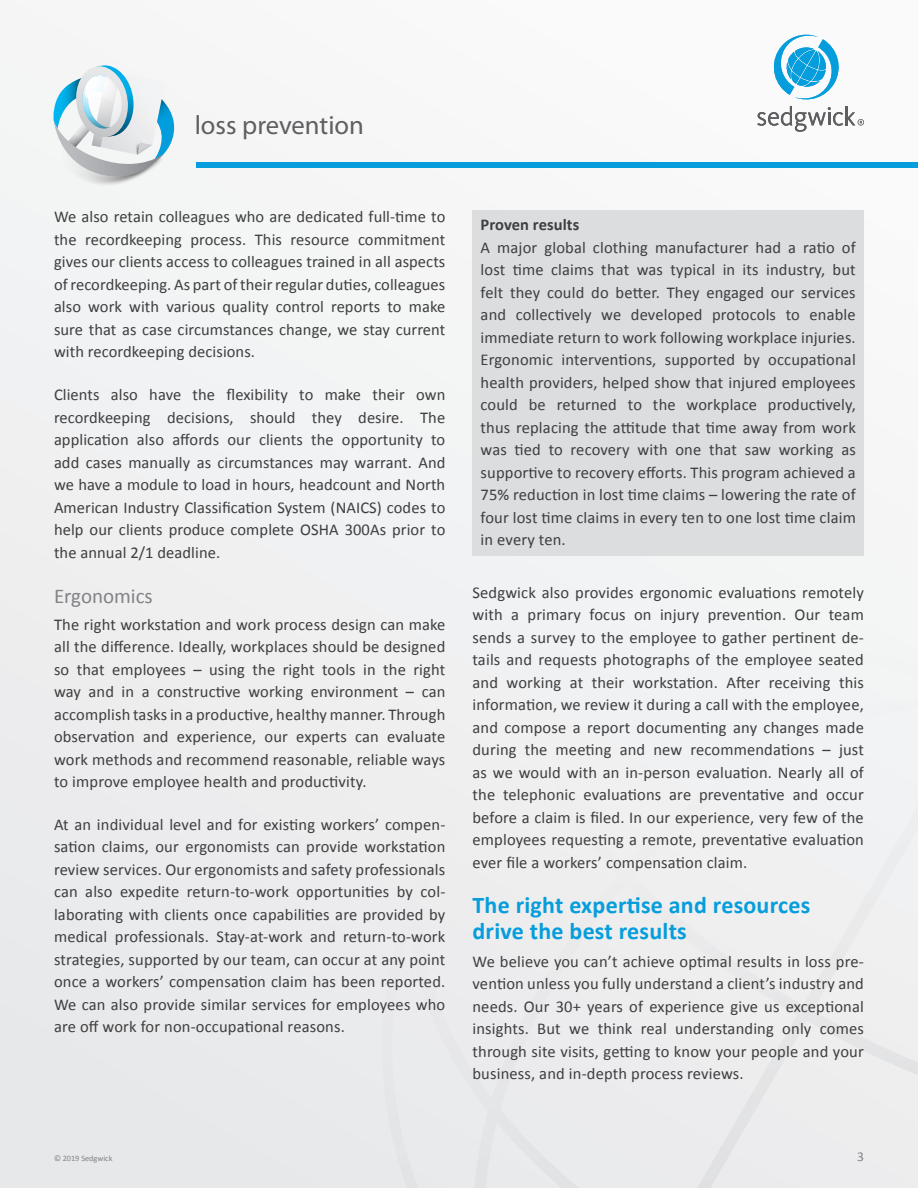
<style>
.page{position:relative;width:918px;height:1188px;background:#f0f1f2}
.page>*{position:absolute;margin:0;border:0;box-sizing:border-box;transform-origin:0 0}
.t1{font:26.55px "Kievit OT";color:#5f5f62}
.Body_header{font:700 24px/25.5px "Calibri";letter-spacing:.01em;color:#069ddc}
.Sub_head{font:21px "Calibri";color:#808285}
.Body{font:16.5px/22.5px "Calibri";letter-spacing:.01em;color:#3e3e3f;text-align:justify}
.Body-2{font:700 16.5px "Calibri";letter-spacing:.005em;color:#3e3e3f}
.t2{font:13.5px "Calibri";color:#808285}
.t3{font:8.25px "Calibri";color:#808285}
</style>
<div class="page">
<svg style="left:383px;top:991px;width:535px;height:197px"></svg>
<svg style="left:757px;top:35px;width:107px;height:97px"></svg>
<div style="left:196px;top:162px;width:722px;height:6px;background:#069ddc"></div>
<svg style="left:53px;top:65px;width:122px;height:119px"></svg>
<div style="left:472px;top:210px;width:392px;height:345px;background:#dcdddf"></div>
<p class="t1" style="left:195px;top:108px;width:171px">loss prevention</p>
<p class="Body" style="left:54px;top:206px;width:393px">We also retain colleagues who are dedicated full-time to the recordkeeping process. This resource commitment gives our clients access to colleagues trained in all aspects of recordkeeping. As part of their regular duties, colleagues also work with various quality control reports to make sure that as case circumstances change, we stay current with recordkeeping decisions.</p>
<p class="Body" style="left:54px;top:383px;width:393px">Clients also have the flexibility to make their own recordkeeping decisions, should they desire. The application also affords our clients the opportunity to add cases manually as circumstances may warrant. And we have a module to load in hours, headcount and North American Industry Classification System (NAICS) codes to help our clients produce complete OSHA 300As prior to the annual 2/1 deadline.</p>
<p class="Sub_head" style="left:54px;top:583px;width:100px">Ergonomics</p>
<p class="Body" style="left:54px;top:613px;width:393px">The right workstation and work process design can make all the difference. Ideally, workplaces should be designed so that employees – using the right tools in the right way and in a constructive working environment – can accomplish tasks in a productive, healthy manner. Through observation and experience, our experts can evaluate work methods and recommend reasonable, reliable ways to improve employee health and productivity.</p>
<p class="Body" style="left:54px;top:813px;width:393px">At an individual level and for existing workers’ compen&shy;sation claims, our ergonomists can provide workstation review services. Our ergonomists and safety professionals can also expedite return-to-work opportunities by col&shy;laborating with clients once capabilities are provided by medical professionals. Stay-at-work and return-to-work strategies, supported by our team, can occur at any point once a workers’ compensation claim has been reported.<br>We can also provide similar services for employees who are off work for non-occupational reasons.</p>
<p class="Body-2" style="left:481px;top:214px;width:100px">Proven results</p>
<p class="Body" style="left:481px;top:236px;width:377px">A major global clothing manufacturer had a ratio of lost time claims that was typical in its industry, but felt they could do better. They engaged our services and collectively we developed protocols to enable immediate return to work following workplace injuries.<br>Ergonomic interventions, supported by occupational health providers, helped show that injured employees could be returned to the workplace productively, thus replacing the attitude that time away from work was tied to recovery with one that saw working as supportive to recovery efforts. This program achieved a 75% reduction in lost time claims – lowering the rate of four lost time claims in every ten to one lost time claim in every ten.</p>
<p class="Body" style="left:472px;top:581px;width:393px">Sedgwick also provides ergonomic evaluations remotely with a primary focus on injury prevention. Our team sends a survey to the employee to gather pertinent de&shy;tails and requests photographs of the employee seated and working at their workstation. After receiving this information, we review it during a call with the employee, and compose a report documenting any changes made during the meeting and new recommendations – just as we would with an in-person evaluation. Nearly all of the telephonic evaluations are preventative and occur before a claim is filed. In our experience, very few of the employees requesting a remote, preventative evaluation ever file a workers’ compensation claim.</p>
<p class="Body_header" style="left:472px;top:893px;width:339px">The right expertise and resources drive the best results</p>
<p class="Body" style="left:472px;top:950px;width:393px">We believe you can’t achieve optimal results in loss pre&shy;vention unless you fully understand a client’s industry and needs. Our 30+ years of experience give us exceptional insights. But we think real understanding only comes through site visits, getting to know your people and your business, and in-depth process reviews.</p>
<p class="t3" style="left:54px;top:1153px;width:60px">© 2019 Sedgwick</p>
<p class="t2" style="left:857px;top:1148px;width:8px">3</p>
</div>
